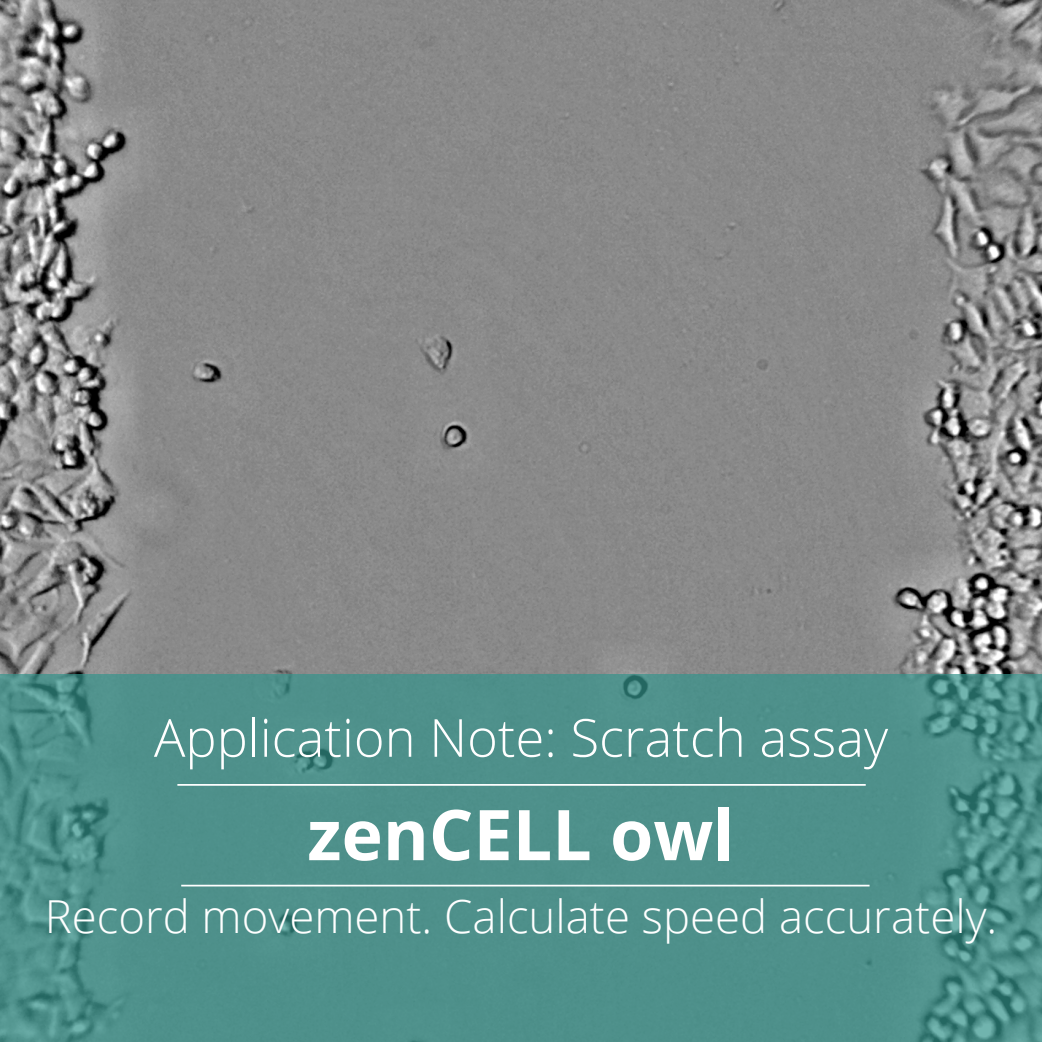
<style>
.page{position:relative;width:1042px;height:1042px;background:#fff}
.page>*{position:absolute;margin:0;border:0;box-sizing:border-box;transform-origin:0 0}
.zenCELL_owl_Headline{font:700 70px "Open Sans";color:#fff}
.zenCELL_owl_Subline{font:300 52.5px "Open Sans";color:#fff}
.t1{font:300 45.5px "Open Sans";color:#fff}
</style>
<div class="page">
<img style="left:0;top:0;width:1042px;height:675px">
<svg style="left:0;top:675px;width:1042px;height:367px;background:#4e908a"></svg>
<hr style="left:177px;top:784px;width:689px;height:2px;background:#fff">
<hr style="left:181px;top:885px;width:688px;height:1px;background:#fff">
<p class="zenCELL_owl_Subline" style="left:154px;top:702px;width:736px">Application Note: Scratch assay</p>
<p class="zenCELL_owl_Headline" style="left:307px;top:785px;width:429px">zenCELL owl</p>
<p class="t1" style="left:45px;top:885px;width:954px">Record movement. Calculate speed accurately.</p>
</div>
